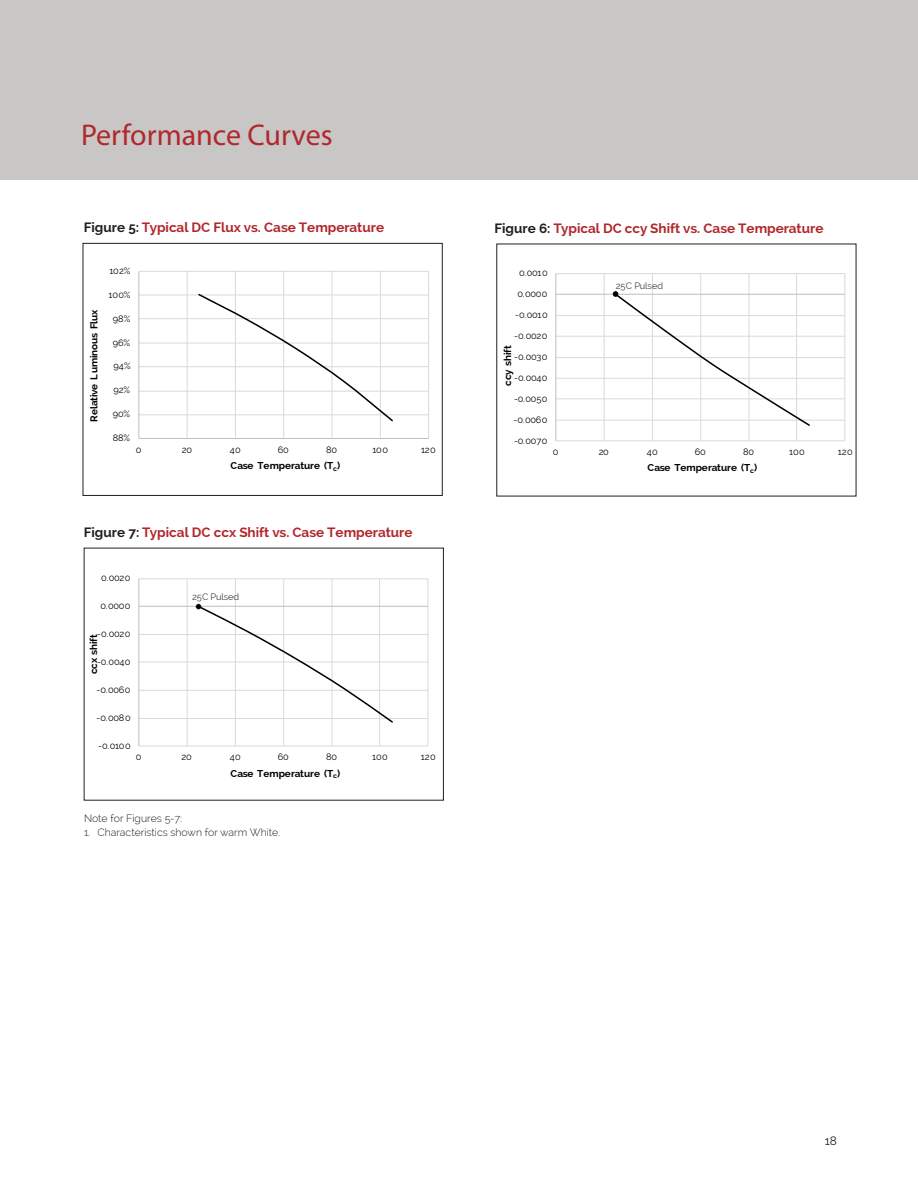
<style>
.page{position:relative;width:918px;height:1188px;background:#fff}
.page>*{position:absolute;margin:0;border:0;box-sizing:border-box;transform-origin:0 0}
.section_header{font:30px "Myriad Pro";color:#b1272c}
.main_text_block{font:700 13.5px "Raleway";color:#b1272c}
.t1{font:12px "Raleway";color:#231f20}
.main_text_block-2{font:300 10.5px "Raleway";color:#231f20}
.t2{font:700 9.9px "Raleway";letter-spacing:-.005em;color:#000}
.t3{font:9.15px "Raleway";letter-spacing:-.01em;color:#000}
.t4{font:9.15px "Raleway";letter-spacing:-.01em;color:#404040}
.s1{color:#231f20}
</style>
<div class="page">
<div style="left:0;top:0;width:918px;height:180px;background:#c8c7c6"></div>
<div style="left:83px;top:243px;width:360px;height:253px;border:1px solid #231f20"></div>
<hr style="left:139px;top:746px;width:289px;height:1px;background:#d9d9d9">
<hr style="left:139px;top:718px;width:289px;height:1px;background:#d9d9d9">
<hr style="left:139px;top:690px;width:289px;height:1px;background:#d9d9d9">
<hr style="left:139px;top:662px;width:289px;height:1px;background:#d9d9d9">
<hr style="left:139px;top:634px;width:289px;height:1px;background:#d9d9d9">
<hr style="left:139px;top:578px;width:289px;height:1px;background:#d9d9d9">
<hr style="left:187px;top:579px;width:1px;height:167px;background:#d9d9d9">
<hr style="left:235px;top:579px;width:1px;height:167px;background:#d9d9d9">
<hr style="left:283px;top:579px;width:1px;height:167px;background:#d9d9d9">
<hr style="left:332px;top:579px;width:1px;height:167px;background:#d9d9d9">
<hr style="left:379px;top:579px;width:1px;height:167px;background:#d9d9d9">
<hr style="left:427px;top:579px;width:1px;height:167px;background:#d9d9d9">
<hr style="left:138px;top:579px;width:1px;height:167px;background:#bfbfbf">
<hr style="left:139px;top:606px;width:289px;height:1px;background:#bfbfbf">
<svg style="left:196px;top:604px;width:198px;height:120px"></svg>
<hr style="left:556px;top:440px;width:289px;height:1px;background:#d9d9d9">
<hr style="left:556px;top:420px;width:289px;height:1px;background:#d9d9d9">
<hr style="left:556px;top:398px;width:289px;height:1px;background:#d9d9d9">
<hr style="left:556px;top:378px;width:289px;height:1px;background:#d9d9d9">
<hr style="left:556px;top:357px;width:289px;height:1px;background:#d9d9d9">
<hr style="left:556px;top:336px;width:289px;height:1px;background:#d9d9d9">
<hr style="left:556px;top:315px;width:289px;height:1px;background:#d9d9d9">
<hr style="left:556px;top:273px;width:289px;height:1px;background:#d9d9d9">
<hr style="left:604px;top:274px;width:1px;height:167px;background:#d9d9d9">
<hr style="left:652px;top:274px;width:1px;height:167px;background:#d9d9d9">
<hr style="left:700px;top:274px;width:1px;height:167px;background:#d9d9d9">
<hr style="left:749px;top:274px;width:1px;height:167px;background:#d9d9d9">
<hr style="left:796px;top:274px;width:1px;height:167px;background:#d9d9d9">
<hr style="left:844px;top:274px;width:1px;height:167px;background:#d9d9d9">
<hr style="left:555px;top:274px;width:1px;height:167px;background:#bfbfbf">
<hr style="left:556px;top:294px;width:289px;height:1px;background:#bfbfbf">
<svg style="left:613px;top:291px;width:198px;height:136px"></svg>
<hr style="left:139px;top:414px;width:290px;height:1px;background:#d9d9d9">
<hr style="left:139px;top:391px;width:290px;height:1px;background:#d9d9d9">
<hr style="left:139px;top:366px;width:290px;height:1px;background:#d9d9d9">
<hr style="left:139px;top:343px;width:290px;height:1px;background:#d9d9d9">
<hr style="left:139px;top:318px;width:290px;height:1px;background:#d9d9d9">
<hr style="left:139px;top:295px;width:290px;height:1px;background:#d9d9d9">
<hr style="left:139px;top:271px;width:290px;height:1px;background:#d9d9d9">
<hr style="left:187px;top:271px;width:1px;height:168px;background:#d9d9d9">
<hr style="left:235px;top:271px;width:1px;height:168px;background:#d9d9d9">
<hr style="left:283px;top:271px;width:1px;height:168px;background:#d9d9d9">
<hr style="left:332px;top:271px;width:1px;height:168px;background:#d9d9d9">
<hr style="left:380px;top:271px;width:1px;height:168px;background:#d9d9d9">
<hr style="left:428px;top:271px;width:1px;height:168px;background:#d9d9d9">
<hr style="left:138px;top:271px;width:1px;height:168px;background:#bfbfbf">
<hr style="left:139px;top:438px;width:290px;height:1px;background:#bfbfbf">
<svg style="left:197px;top:293px;width:197px;height:130px"></svg>
<p class="section_header" style="left:81px;top:117px;width:253px">Performance Curves</p>
<p class="main_text_block" style="left:84px;top:219px;width:302px"><span class="s1">Figure 5:</span> Typical DC Flux vs. Case Temperature</p>
<p class="t3" style="left:109px;top:265px;width:23px">102%</p>
<p class="t2" style="left:88px;top:422px;width:114px;rotate:-90deg">Relative Luminous Flux</p>
<p class="t3" style="left:109px;top:289px;width:23px">100%</p>
<p class="t3" style="left:113px;top:313px;width:19px">98%</p>
<p class="t3" style="left:113px;top:337px;width:19px">96%</p>
<p class="t3" style="left:113px;top:361px;width:19px">94%</p>
<p class="t3" style="left:114px;top:385px;width:18px">92%</p>
<p class="t3" style="left:113px;top:409px;width:19px">90%</p>
<p class="t3" style="left:113px;top:433px;width:19px">88%</p>
<p class="t3" style="left:136px;top:444px;width:7px">0</p>
<p class="t3" style="left:182px;top:444px;width:12px">20</p>
<p class="t3" style="left:230px;top:444px;width:13px">40</p>
<p class="t3" style="left:278px;top:444px;width:13px">60</p>
<p class="t3" style="left:326px;top:444px;width:13px">80</p>
<p class="t3" style="left:372px;top:444px;width:17px">100</p>
<p class="t3" style="left:421px;top:444px;width:16px">120</p>
<p class="t2" style="left:231px;top:460px;width:111px">Case Temperature (T<sub>c</sub>)</p>
<p class="main_text_block" style="left:84px;top:524px;width:330px"><span class="s1">Figure 7:</span> Typical DC ccx Shift vs. Case Temperature</p>
<p class="t3" style="left:101px;top:573px;width:31px">0.0020</p>
<p class="t3" style="left:100px;top:601px;width:32px">0.0000</p>
<p class="t3" style="left:97px;top:629px;width:35px">-0.0020</p>
<p class="t2" style="left:88px;top:674px;width:41px;rotate:-90deg">ccx shift</p>
<p class="t3" style="left:97px;top:656px;width:35px">-0.0040</p>
<p class="t3" style="left:97px;top:684px;width:36px">-0.0060</p>
<p class="t3" style="left:97px;top:712px;width:36px">-0.0080</p>
<p class="t3" style="left:98px;top:740px;width:34px">-0.0100</p>
<p class="t4" style="left:192px;top:591px;width:49px">25C Pulsed</p>
<p class="t3" style="left:136px;top:752px;width:7px">0</p>
<p class="t3" style="left:182px;top:752px;width:12px">20</p>
<p class="t3" style="left:230px;top:752px;width:13px">40</p>
<p class="t3" style="left:278px;top:752px;width:13px">60</p>
<p class="t3" style="left:326px;top:752px;width:13px">80</p>
<p class="t3" style="left:372px;top:752px;width:17px">100</p>
<p class="t3" style="left:421px;top:752px;width:16px">120</p>
<p class="t2" style="left:230px;top:768px;width:111px">Case Temperature (T<sub>c</sub>)</p>
<p class="main_text_block-2" style="left:84px;top:813px;width:100px">Note for Figures 5-7:</p>
<p class="main_text_block-2" style="left:84px;top:826px;width:198px">1. Characteristics shown for warm White.</p>
<p class="main_text_block" style="left:494px;top:220px;width:331px"><span class="s1">Figure 6:</span> Typical DC ccy Shift vs. Case Temperature</p>
<p class="t3" style="left:519px;top:268px;width:30px">0.0010</p>
<p class="t3" style="left:517px;top:289px;width:32px">0.0000</p>
<p class="t3" style="left:515px;top:309px;width:34px">-0.0010</p>
<p class="t3" style="left:514px;top:330px;width:35px">-0.0020</p>
<p class="t2" style="left:502px;top:386px;width:42px;rotate:-90deg">ccy shift</p>
<p class="t3" style="left:514px;top:351px;width:35px">-0.0030</p>
<p class="t3" style="left:514px;top:372px;width:35px">-0.0040</p>
<p class="t3" style="left:514px;top:393px;width:35px">-0.0050</p>
<p class="t3" style="left:514px;top:414px;width:36px">-0.0060</p>
<p class="t3" style="left:514px;top:435px;width:35px">-0.0070</p>
<p class="t4" style="left:616px;top:280px;width:49px">25C Pulsed</p>
<p class="t3" style="left:553px;top:447px;width:7px">0</p>
<p class="t3" style="left:599px;top:447px;width:12px">20</p>
<p class="t3" style="left:647px;top:447px;width:13px">40</p>
<p class="t3" style="left:695px;top:447px;width:13px">60</p>
<p class="t3" style="left:743px;top:447px;width:13px">80</p>
<p class="t3" style="left:789px;top:447px;width:17px">100</p>
<p class="t3" style="left:838px;top:447px;width:16px">120</p>
<p class="t2" style="left:648px;top:462px;width:111px">Case Temperature (T<sub>c</sub>)</p>
<h3 class="t1" style="left:825px;top:1134px;width:14px">18</h3>
</div>
